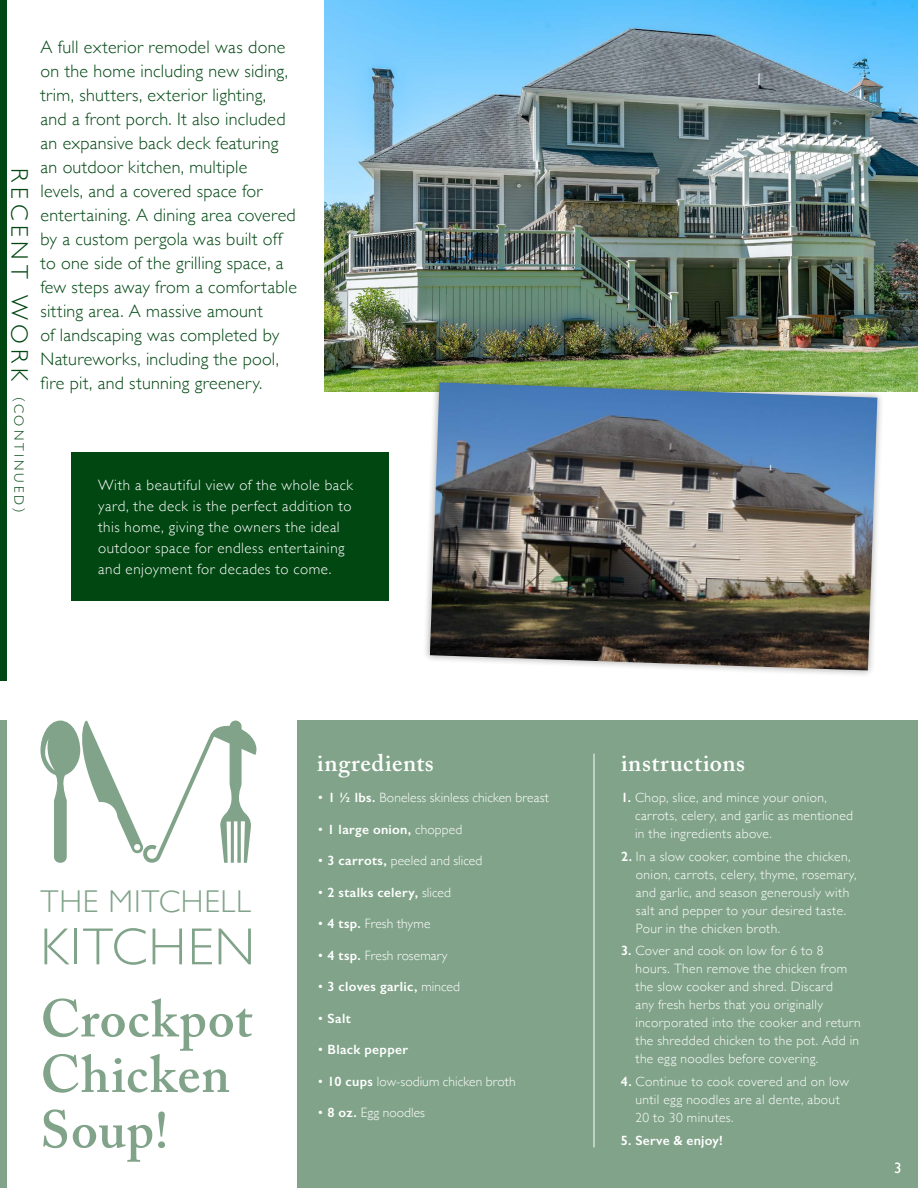
<style>
.page{position:relative;width:918px;height:1188px;background:#fff}
.page>*{position:absolute;margin:0;border:0;box-sizing:border-box;transform-origin:0 0}
.t1{font:600 52.5px/55.5px "Adobe Caslon Pro";letter-spacing:.02em;color:#80a389}
.t2{font:300 52.5px "Gill Sans";letter-spacing:.025em;color:#80a389}
.t3{font:300 31.5px "Gill Sans";letter-spacing:.025em;color:#80a389}
.t4{font:600 24px "Adobe Caslon Pro";letter-spacing:.025em;color:#fff}
.t5{font:300 18px/24px "Gill Sans";letter-spacing:.015em;color:#004712}
.t6{font:300 15px/21px "Gill Sans";letter-spacing:.035em;color:#fff}
.t7{font:15px "Gill Sans";color:#fff}
.t8{font:300 13.5px/18px "Gill Sans";letter-spacing:.025em;color:#fff}
.t9{font:300 13.5px "Gill Sans";letter-spacing:.005em;color:#fff}
.t10{font:600 13.5px "Gill Sans";letter-spacing:.025em;color:#fff}
.t11{font:300 13.5px "Gill Sans";letter-spacing:.22em;color:#004712}
.s1{font-size:24px}
.s2{font-weight:600}
.s3{font-weight:300}
</style>
<div class="page">
<div style="left:297px;top:721px;width:621px;height:467px;background:#80a389"></div>
<div style="left:0;top:721px;width:7px;height:467px;background:#80a389"></div>
<div style="left:0;top:0;width:7px;height:680px;background:#004712"></div>
<hr style="left:594px;top:754px;width:1px;height:394px;background:#fff">
<svg style="left:40px;top:721px;width:217px;height:142px"></svg>
<img style="left:324px;top:0;width:594px;height:391px">
<div style="left:423px;top:376px;width:461px;height:301px;background:#231f20;opacity:.4"></div>
<img style="left:430px;top:382px;width:447px;height:288px">
<div style="left:71px;top:452px;width:317px;height:149px;background:#004712"></div>
<p class="t11" style="left:29px;top:168px;width:345px;rotate:90deg"><span class="s1">RECENT WORK</span> (CONTINUED)</p>
<p class="t5" style="left:40px;top:34px;width:258px">A full exterior remodel was done on the home including new siding, trim, shutters, exterior lighting,<br>and a front porch. It also included an expansive back deck featuring an outdoor kitchen, multiple<br>levels, and a covered space for entertaining. A dining area covered by a custom pergola was built off to one side of the grilling space, a few steps away from a comfortable sitting area. A massive amount<br>of landscaping was completed by<br>Natureworks, including the pool, fire pit, and stunning greenery.</p>
<p class="t6" style="left:98px;top:474px;width:256px">With a beautiful view of the whole back yard, the deck is the perfect addition to this home, giving the owners the ideal outdoor space for endless entertaining and enjoyment for decades to come.</p>
<h2 class="t3" style="left:40px;top:877px;width:212px">THE MITCHELL</h2>
<h1 class="t2" style="left:40px;top:906px;width:216px">KITCHEN</h1>
<h1 class="t1" style="left:40px;top:991px;width:213px">Crockpot<br>Chicken<br>Soup!</h1>
<h3 class="t4" style="left:317px;top:748px;width:118px">ingredients</h3>
<p class="t9" style="left:317px;top:787px;width:233px">• <span class="s2">1 ½ lbs.</span> Boneless skinless chicken breast</p>
<p class="t10" style="left:317px;top:821px;width:147px"><span class="s3">•</span> 1 large onion, <span class="s3">chopped</span></p>
<p class="t9" style="left:317px;top:850px;width:167px">• <span class="s2">3 carrots,</span> peeled and sliced</p>
<p class="t10" style="left:317px;top:884px;width:135px"><span class="s3">•</span> 2 stalks celery, <span class="s3">sliced</span></p>
<p class="t8" style="left:317px;top:914px;width:115px">• <span class="s2">4 tsp.</span> Fresh thyme</p>
<p class="t8" style="left:317px;top:946px;width:132px">• <span class="s2">4 tsp.</span> Fresh rosemary</p>
<p class="t10" style="left:317px;top:979px;width:144px"><span class="s3">•</span> 3 cloves garlic, <span class="s3">minced</span></p>
<p class="t10" style="left:317px;top:1010px;width:35px"><span class="s3">•</span> Salt</p>
<p class="t10" style="left:317px;top:1041px;width:92px"><span class="s3">•</span> Black pepper</p>
<p class="t9" style="left:317px;top:1071px;width:200px">• <span class="s2">10 cups</span> low-sodium chicken broth</p>
<p class="t9" style="left:317px;top:1102px;width:109px">• <span class="s2">8 oz.</span> Egg noodles</p>
<h3 class="t4" style="left:621px;top:748px;width:126px">instructions</h3>
<p class="t8" style="left:635px;top:788px;width:220px;text-indent:-14px"><span class="s2">1.</span> Chop, slice, and mince your onion, carrots, celery, and garlic as mentioned in the ingredients above.</p>
<p class="t8" style="left:636px;top:847px;width:222px;text-indent:-15px"><span class="s2">2.</span> In a slow cooker, combine the chicken, onion, carrots, celery, thyme, rosemary, and garlic, and season generously with salt and pepper to your desired taste.<br>Pour in the chicken broth.</p>
<p class="t8" style="left:636px;top:941px;width:227px;text-indent:-15px"><span class="s2">3.</span> Cover and cook on low for 6 to 8 hours. Then remove the chicken from the slow cooker and shred. Discard<br>any fresh herbs that you originally incorporated into the cooker and return the shredded chicken to the pot. Add in the egg noodles before covering.</p>
<p class="t8" style="left:636px;top:1072px;width:215px;text-indent:-15px"><span class="s2">4.</span> Continue to cook covered and on low until egg noodles are al dente, about<br>20 to 30 minutes.</p>
<p class="t10" style="left:621px;top:1132px;width:103px">5. Serve &amp; enjoy!</p>
<p class="t7" style="left:894px;top:1159px;width:9px">3</p>
</div>
